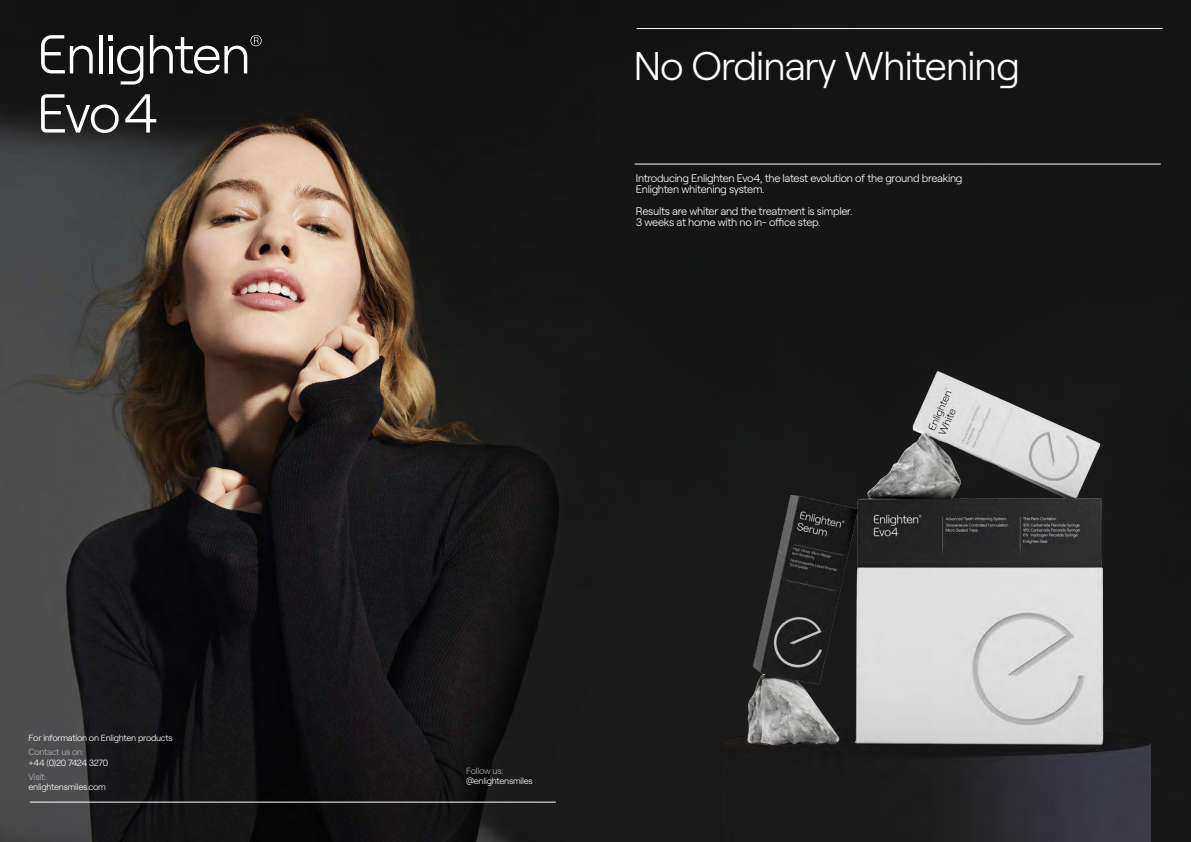
<style>
.page{position:relative;width:1191px;height:842px;background:#fff}
.page>*{position:absolute;margin:0;border:0;box-sizing:border-box;transform-origin:0 0}
.t1{font:300 56.6px "Roobert";color:#fff}
.t2{font:300 54.7px "Roobert";color:#fff}
.t3{font:300 40px "Roobert";letter-spacing:-.025em;color:#fff}
.t4{font:300 11px/11px "Roobert";letter-spacing:-.025em;color:#fff}
.t5{font:300 9px "Roobert";letter-spacing:-.025em;color:#fff}
.t6{font:300 9px "Roobert";letter-spacing:-.025em;color:#b3b2b2}
.t7{font:300 9px "Roobert";letter-spacing:-.05em;color:#fff}
.s1{font-size:56.6px}
.s2{font-size:54.7px}
</style>
<div class="page">
<img style="left:0;top:0;width:595px;height:842px">
<hr style="left:99px;top:35px;width:3px;height:38px;background:#fff">
<svg style="left:40px;top:35px;width:53px;height:43px"></svg>
<svg style="left:109px;top:35px;width:159px;height:54px"></svg>
<hr style="left:30px;top:802px;width:526px;height:1px;background:#fff">
<div style="left:595px;top:0;width:596px;height:842px;background:#161616"></div>
<hr style="left:636px;top:28px;width:526px;height:1px;background:#fff">
<hr style="left:634px;top:164px;width:526px;height:1px;background:#fff">
<img style="left:724px;top:371px;width:427px;height:471px">
<h2 class="t2" style="left:35px;top:73px;width:87px"><span class="s1">Ev</span>Evo</h2>
<h1 class="t1" style="left:89px;top:77px;width:73px">o <span class="s2">4</span>4</h1>
<p class="t5" style="left:28px;top:731px;width:146px">For information on Enlighten products</p>
<p class="t6" style="left:28px;top:745px;width:57px">Contact us on:</p>
<p class="t7" style="left:28px;top:756px;width:81px">+44 (0)20 7424 3270</p>
<p class="t6" style="left:28px;top:770px;width:19px">Visit:</p>
<p class="t5" style="left:28px;top:780px;width:79px">enlightensmiles.com</p>
<h3 class="t3" style="left:634px;top:36px;width:388px">No Ordinary Whitening</h3>
<p class="t4" style="left:636px;top:171px;width:328px">Introducing Enlighten Evo4, the latest evolution of the ground breaking<br>Enlighten whitening system.</p>
<p class="t4" style="left:636px;top:204px;width:218px">Results are whiter and the treatment is simpler.<br>3 weeks at home with no in- office step.</p>
<p class="t6" style="left:466px;top:764px;width:39px">Follow us:</p>
<p class="t5" style="left:466px;top:774px;width:68px">@enlightensmiles</p>
</div>
